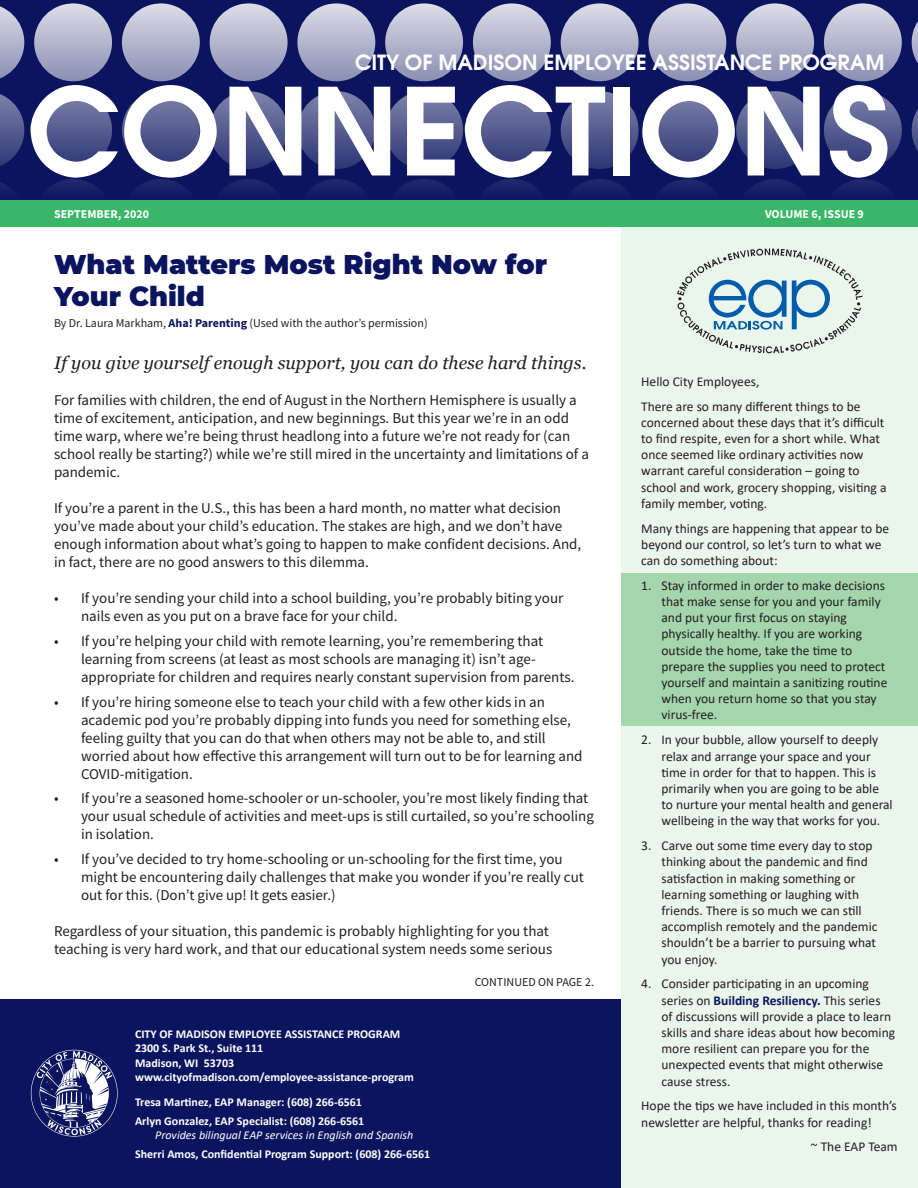
<style>
.page{position:relative;width:918px;height:1188px;background:#fff}
.page>*{position:absolute;margin:0;border:0;box-sizing:border-box;transform-origin:0 0}
.t1{font:700 120px "Avalon";color:#fff}
.t2{font:900 27px/32.4px "Montserrat";color:#0b145e}
.t3{font:700 21px "Avalon";color:#fff}
.t4{font:italic 18px "Georgia";color:#231f20}
.t5{font:15px/18px "Source Sans Pro";color:#231f20}
.t6{font:13.5px/16.2px "Calibri";color:#231f20}
.t7{font:700 12px/14.4px "Calibri";color:#fff}
.t8{font:12px "Source Sans Pro";color:#231f20}
.t9{font:italic 12px "Calibri";color:#fff}
.t10{font:700 12px "Source Sans Pro";color:#fff}
.s1{font-weight:700;color:#0b145e}
</style>
<div class="page">
<div style="left:621px;top:209px;width:297px;height:979px;background:#eaf5ec"></div>
<div style="left:0;top:0;width:918px;height:201px;background:#0b145e"></div>
<svg style="left:0;top:6px;width:24px;height:73px"></svg>
<div style="left:34px;top:3px;width:78px;height:78px;background:linear-gradient(to bottom,#d7d8e4,#8d91b4);border-radius:50%"></div>
<div style="left:122px;top:3px;width:78px;height:78px;background:linear-gradient(to bottom,#d6d8e4,#8d91b4);border-radius:50%"></div>
<div style="left:210px;top:3px;width:78px;height:78px;background:linear-gradient(to bottom,#d6d7e4,#8d91b4);border-radius:50%"></div>
<div style="left:297px;top:3px;width:78px;height:78px;background:linear-gradient(to bottom,#d7d8e4,#8d91b4);border-radius:50%"></div>
<div style="left:385px;top:3px;width:78px;height:78px;background:linear-gradient(to bottom,#d7d8e4,#8d91b4);border-radius:50%"></div>
<div style="left:473px;top:3px;width:78px;height:78px;background:linear-gradient(to bottom,#d6d8e4,#8d91b4);border-radius:50%"></div>
<div style="left:561px;top:3px;width:78px;height:78px;background:linear-gradient(to bottom,#d6d7e4,#8d91b4);border-radius:50%"></div>
<div style="left:648px;top:3px;width:78px;height:78px;background:linear-gradient(to bottom,#d7d8e4,#8d91b4);border-radius:50%"></div>
<div style="left:736px;top:3px;width:78px;height:78px;background:linear-gradient(to bottom,#d7d8e4,#8d91b4);border-radius:50%"></div>
<div style="left:824px;top:3px;width:78px;height:78px;background:linear-gradient(to bottom,#d6d8e4,#8d91b4);border-radius:50%"></div>
<svg style="left:912px;top:21px;width:6px;height:42px"></svg>
<svg style="left:0;top:94px;width:24px;height:72px"></svg>
<div style="left:34px;top:91px;width:78px;height:78px;background:linear-gradient(to bottom,#7e83aa,#2f3675);border-radius:50%"></div>
<div style="left:122px;top:91px;width:78px;height:78px;background:linear-gradient(to bottom,#7e82a9,#2f3675);border-radius:50%"></div>
<div style="left:210px;top:91px;width:78px;height:78px;background:linear-gradient(to bottom,#7d82a9,#2f3675);border-radius:50%"></div>
<div style="left:297px;top:91px;width:78px;height:78px;background:linear-gradient(to bottom,#7e83aa,#2f3675);border-radius:50%"></div>
<div style="left:385px;top:91px;width:78px;height:78px;background:linear-gradient(to bottom,#7e83aa,#2f3675);border-radius:50%"></div>
<div style="left:473px;top:91px;width:78px;height:78px;background:linear-gradient(to bottom,#7e82a9,#2f3675);border-radius:50%"></div>
<div style="left:561px;top:91px;width:78px;height:78px;background:linear-gradient(to bottom,#7d82a9,#2f3675);border-radius:50%"></div>
<div style="left:648px;top:91px;width:78px;height:78px;background:linear-gradient(to bottom,#7e83aa,#2f3675);border-radius:50%"></div>
<div style="left:736px;top:91px;width:78px;height:78px;background:linear-gradient(to bottom,#7e83aa,#2f3675);border-radius:50%"></div>
<div style="left:824px;top:91px;width:78px;height:78px;background:linear-gradient(to bottom,#7e82a9,#2f3675);border-radius:50%"></div>
<svg style="left:912px;top:109px;width:6px;height:42px"></svg>
<svg style="left:0;top:182px;width:12px;height:9px"></svg>
<svg style="left:46px;top:179px;width:54px;height:12px"></svg>
<svg style="left:134px;top:179px;width:54px;height:12px"></svg>
<svg style="left:222px;top:179px;width:53px;height:12px"></svg>
<svg style="left:310px;top:179px;width:53px;height:12px"></svg>
<svg style="left:397px;top:179px;width:54px;height:12px"></svg>
<svg style="left:485px;top:179px;width:54px;height:12px"></svg>
<svg style="left:573px;top:179px;width:53px;height:12px"></svg>
<svg style="left:661px;top:179px;width:53px;height:12px"></svg>
<svg style="left:748px;top:179px;width:54px;height:12px"></svg>
<svg style="left:836px;top:179px;width:54px;height:12px"></svg>
<div style="left:0;top:999px;width:621px;height:189px;background:#0b145e"></div>
<svg style="left:31px;top:1050px;width:87px;height:87px"></svg>
<div style="left:0;top:200px;width:918px;height:27px;background:#39b667"></div>
<svg style="left:677px;top:249px;width:186px;height:104px"></svg>
<div style="left:621px;top:573px;width:297px;height:153px;background:#a4d5ad"></div>
<h3 class="t3" style="left:355px;top:48px;width:531px">CITY OF MADISON EMPLOYEE ASSISTANCE PROGRAM</h3>
<h1 class="t1" style="left:27px;top:50px;width:865px">CONNECTIONS</h1>
<p class="t10" style="left:54px;top:206px;width:97px">SEPTEMBER, 2020</p>
<p class="t10" style="left:765px;top:206px;width:100px">VOLUME 6, ISSUE 9</p>
<h2 class="t2" style="left:54px;top:246px;width:495px">What Matters Most Right Now for<br>Your Child</h2>
<p class="t8" style="left:54px;top:315px;width:375px">By Dr. Laura Markham, <span class="s1">Aha! Parenting</span> (Used with the author’s permission)</p>
<p class="t4" style="left:54px;top:351px;width:534px">If you give yourself enough support, you can do these hard things.</p>
<p class="t5" style="left:54px;top:391px;width:536px">For families with children, the end of August in the Northern Hemisphere is usually a time of excitement, anticipation, and new beginnings. But this year we’re in an odd time warp, where we’re being thrust headlong into a future we’re not ready for (can school really be starting?) while we’re still mired in the uncertainty and limitations of a pandemic.</p>
<p class="t5" style="left:54px;top:499px;width:529px">If you’re a parent in the U.S., this has been a hard month, no matter what decision you’ve made about your child’s education. The stakes are high, and we don’t have enough information about what’s going to happen to make confident decisions. And, in fact, there are no good answers to this dilemma.</p>
<p class="t5" style="left:81px;top:589px;width:484px;text-indent:-27px">• If you’re sending your child into a school building, you’re probably biting your nails even as you put on a brave face for your child.</p>
<p class="t5" style="left:81px;top:632px;width:495px;text-indent:-27px">• If you’re helping your child with remote learning, you’re remembering that learning from screens (at least as most schools are managing it) isn’t age&shy;appropriate for children and requires nearly constant supervision from parents.</p>
<p class="t5" style="left:81px;top:693px;width:503px;text-indent:-27px">• If you’re hiring someone else to teach your child with a few other kids in an academic pod you’re probably dipping into funds you need for something else, feeling guilty that you can do that when others may not be able to, and still worried about how effective this arrangement will turn out to be for learning and COVID-mitigation.</p>
<p class="t5" style="left:81px;top:789px;width:515px;text-indent:-27px">• If you’re a seasoned home-schooler or un-schooler, you’re most likely finding that your usual schedule of activities and meet-ups is still curtailed, so you’re schooling in isolation.</p>
<p class="t5" style="left:81px;top:850px;width:505px;text-indent:-27px">• If you’ve decided to try home-schooling or un-schooling for the first time, you might be encountering daily challenges that make you wonder if you’re really cut out for this. (Don’t give up! It gets easier.)</p>
<p class="t5" style="left:54px;top:922px;width:500px">Regardless of your situation, this pandemic is probably highlighting for you that teaching is very hard work, and that our educational system needs some serious</p>
<p class="t8" style="left:475px;top:974px;width:121px">CONTINUED ON PAGE 2.</p>
<p class="t7" style="left:135px;top:1027px;width:280px">CITY OF MADISON EMPLOYEE ASSISTANCE PROGRAM 2300 S. Park St., Suite 111<br>Madison, WI 53703 www.cityofmadison.com/employee-assistance-program</p>
<p class="t7" style="left:135px;top:1093px;width:231px;line-height:18.8px">Tresa Martinez, EAP Manager: (608) 266-6561<br>Arlyn Gonzalez, EAP Specialist: (608) 266-6561</p>
<p class="t9" style="left:155px;top:1127px;width:260px">Provides bilingual EAP services in English and Spanish</p>
<p class="t7" style="left:135px;top:1147px;width:297px">Sherri Amos, Confidential Program Support: (608) 266-6561</p>
<p class="t6" style="left:641px;top:368px;width:221px;line-height:24.9px">Hello City Employees,<br>There are so many different things to be</p>
<p class="t6" style="left:641px;top:414px;width:247px">concerned about these days that it’s difficult to find respite, even for a short while. What once seemed like ordinary activities now warrant careful consideration – going to school and work, grocery shopping, visiting a family member, voting.</p>
<p class="t6" style="left:641px;top:520px;width:249px">Many things are happening that appear to be beyond our control, so let’s turn to what we can do something about:</p>
<p class="t6" style="left:662px;top:577px;width:227px;text-indent:-20px">1. Stay informed in order to make decisions that make sense for you and your family and put your first focus on staying physically healthy. If you are working outside the home, take the time to prepare the supplies you need to protect yourself and maintain a sanitizing routine when you return home so that you stay virus-free.</p>
<p class="t6" style="left:662px;top:731px;width:233px;text-indent:-20px">2. In your bubble, allow yourself to deeply relax and arrange your space and your time in order for that to happen. This is primarily when you are going to be able to nurture your mental health and general wellbeing in the way that works for you.</p>
<p class="t6" style="left:662px;top:837px;width:218px;text-indent:-20px">3. Carve out some time every day to stop thinking about the pandemic and find satisfaction in making something or learning something or laughing with friends. There is so much we can still accomplish remotely and the pandemic shouldn’t be a barrier to pursuing what you enjoy.</p>
<p class="t6" style="left:662px;top:975px;width:235px;text-indent:-20px">4. Consider participating in an upcoming series on <span class="s1">Building Resiliency.</span> This series of discussions will provide a place to learn skills and share ideas about how becoming more resilient can prepare you for the unexpected events that might otherwise cause stress.</p>
<p class="t6" style="left:641px;top:1098px;width:257px">Hope the tips we have included in this month’s newsletter are helpful, thanks for reading!</p>
<p class="t6" style="left:811px;top:1139px;width:88px">~ The EAP Team</p>
</div>
